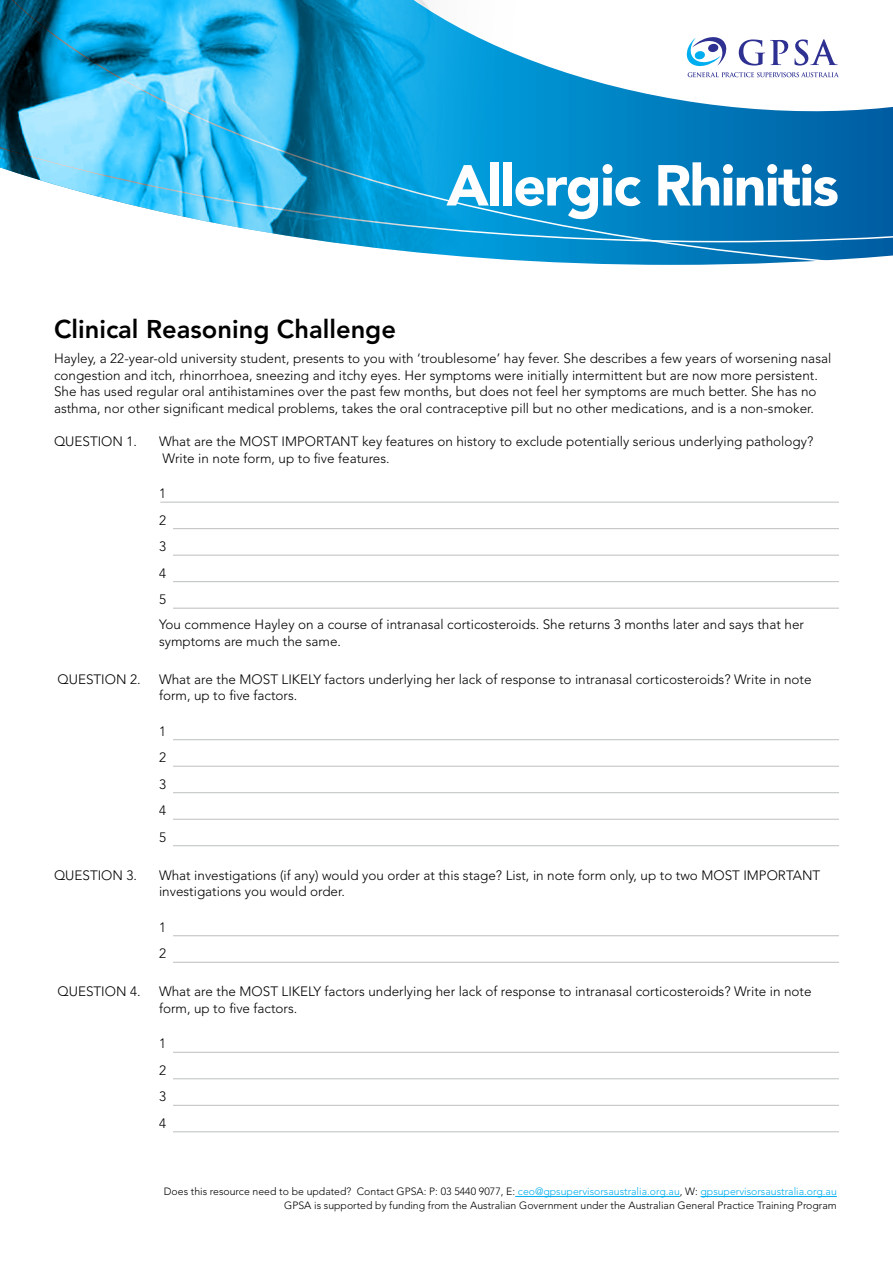
<style>
.page{position:relative;width:893px;height:1263px;background:#fff}
.page>*{position:absolute;margin:0;border:0;box-sizing:border-box;transform-origin:0 0}
.t1{font:900 57.15px "Avenir LT Std";letter-spacing:-.03em;color:#fff}
.t2{font:800 25.5px "Avenir LT Std";color:#000}
.t3{font:300 13.5px/26.5px "Avenir LT Std";color:#000}
.t4{font:300 10.5px/13.5px "Avenir LT Std";color:#000;text-align:right}
.s1{color:#00aeef}
</style>
<div class="page">
<hr style="left:515px;top:1196px;width:165px;height:1px;background:#00aeef">
<hr style="left:700px;top:1196px;width:137px;height:1px;background:#00aeef">
<hr style="left:160px;top:502px;width:679px;height:1px;background:#bcbec0">
<hr style="left:173px;top:528px;width:666px;height:1px;background:#bcbec0">
<hr style="left:173px;top:555px;width:666px;height:1px;background:#bcbec0">
<hr style="left:173px;top:581px;width:666px;height:1px;background:#bcbec0">
<hr style="left:173px;top:608px;width:666px;height:1px;background:#bcbec0">
<hr style="left:173px;top:739px;width:666px;height:1px;background:#bcbec0">
<hr style="left:173px;top:766px;width:666px;height:1px;background:#bcbec0">
<hr style="left:173px;top:792px;width:666px;height:1px;background:#bcbec0">
<hr style="left:173px;top:819px;width:666px;height:1px;background:#bcbec0">
<hr style="left:173px;top:845px;width:666px;height:1px;background:#bcbec0">
<hr style="left:173px;top:935px;width:666px;height:1px;background:#bcbec0">
<hr style="left:173px;top:962px;width:666px;height:1px;background:#bcbec0">
<hr style="left:173px;top:1052px;width:666px;height:1px;background:#bcbec0">
<hr style="left:173px;top:1078px;width:666px;height:1px;background:#bcbec0">
<hr style="left:173px;top:1105px;width:666px;height:1px;background:#bcbec0">
<hr style="left:173px;top:1131px;width:666px;height:1px;background:#bcbec0">
<svg style="left:577px;top:242px;width:316px;height:23px;background:#2589c1"></svg>
<svg style="left:577px;top:44px;width:316px;height:198px"></svg>
<img style="left:0;top:0;width:577px;height:264px">
<svg style="left:687px;top:37px;width:39px;height:29px"></svg>
<svg style="left:688px;top:72px;width:151px;height:5px"></svg>
<svg style="left:739px;top:39px;width:49px;height:27px"></svg>
<svg style="left:794px;top:39px;width:44px;height:27px"></svg>
<h1 class="t1" style="left:446px;top:151px;width:394px">Allergic Rhinitis</h1>
<h2 class="t2" style="left:54px;top:314px;width:343px">Clinical Reasoning Challenge</h2>
<p class="t3" style="left:54px;top:350px;width:779px;line-height:16.5px">Hayley, a 22-year-old university student, presents to you with ‘troublesome’ hay fever. She describes a few years of worsening nasal congestion and itch, rhinorrhoea, sneezing and itchy eyes. Her symptoms were initially intermittent but are now more persistent.<br>She has used regular oral antihistamines over the past few months, but does not feel her symptoms are much better. She has no asthma, nor other significant medical problems, takes the oral contraceptive pill but no other medications, and is a non-smoker.</p>
<p class="t3" style="left:54px;top:428px;width:85px">QUESTION 1.</p>
<p class="t3" style="left:159px;top:433px;width:656px;line-height:16.5px">What are the MOST IMPORTANT key features on history to exclude potentially serious underlying pathology?<br>Write in note form, up to five features.</p>
<p class="t3" style="left:159px;top:480px;width:9px;text-align:justify">1<br>2<br>3<br>4<br>5</p>
<p class="t3" style="left:159px;top:616px;width:646px;line-height:16.5px">You commence Hayley on a course of intranasal corticosteroids. She returns 3 months later and says that her symptoms are much the same.</p>
<p class="t3" style="left:58px;top:666px;width:85px">QUESTION 2.</p>
<p class="t3" style="left:159px;top:671px;width:654px;line-height:16.5px">What are the MOST LIKELY factors underlying her lack of response to intranasal corticosteroids? Write in note form, up to five factors.</p>
<p class="t3" style="left:159px;top:718px;width:9px;text-align:justify">1<br>2<br>3<br>4<br>5</p>
<p class="t3" style="left:54px;top:862px;width:85px">QUESTION 3.</p>
<p class="t3" style="left:159px;top:867px;width:663px;line-height:16.5px">What investigations (if any) would you order at this stage? List, in note form only, up to two MOST IMPORTANT investigations you would order.</p>
<p class="t3" style="left:159px;top:914px;width:9px">1<br>2</p>
<p class="t3" style="left:58px;top:978px;width:85px">QUESTION 4.</p>
<p class="t3" style="left:159px;top:983px;width:654px;line-height:16.5px">What are the MOST LIKELY factors underlying her lack of response to intranasal corticosteroids? Write in note form, up to five factors.</p>
<p class="t3" style="left:159px;top:1030px;width:9px;text-align:justify">1<br>2<br>3<br>4</p>
<p class="t4" style="left:164px;top:1185px;width:674px">Does this resource need to be updated? Contact GPSA: P: 03 5440 9077, E: <span class="s1">ceo@gpsupervisorsaustralia.org.au</span>, W: <span class="s1">gpsupervisorsaustralia.org.au<br></span>GPSA is supported by funding from the Australian Government under the Australian General Practice Training Program</p>
</div>
